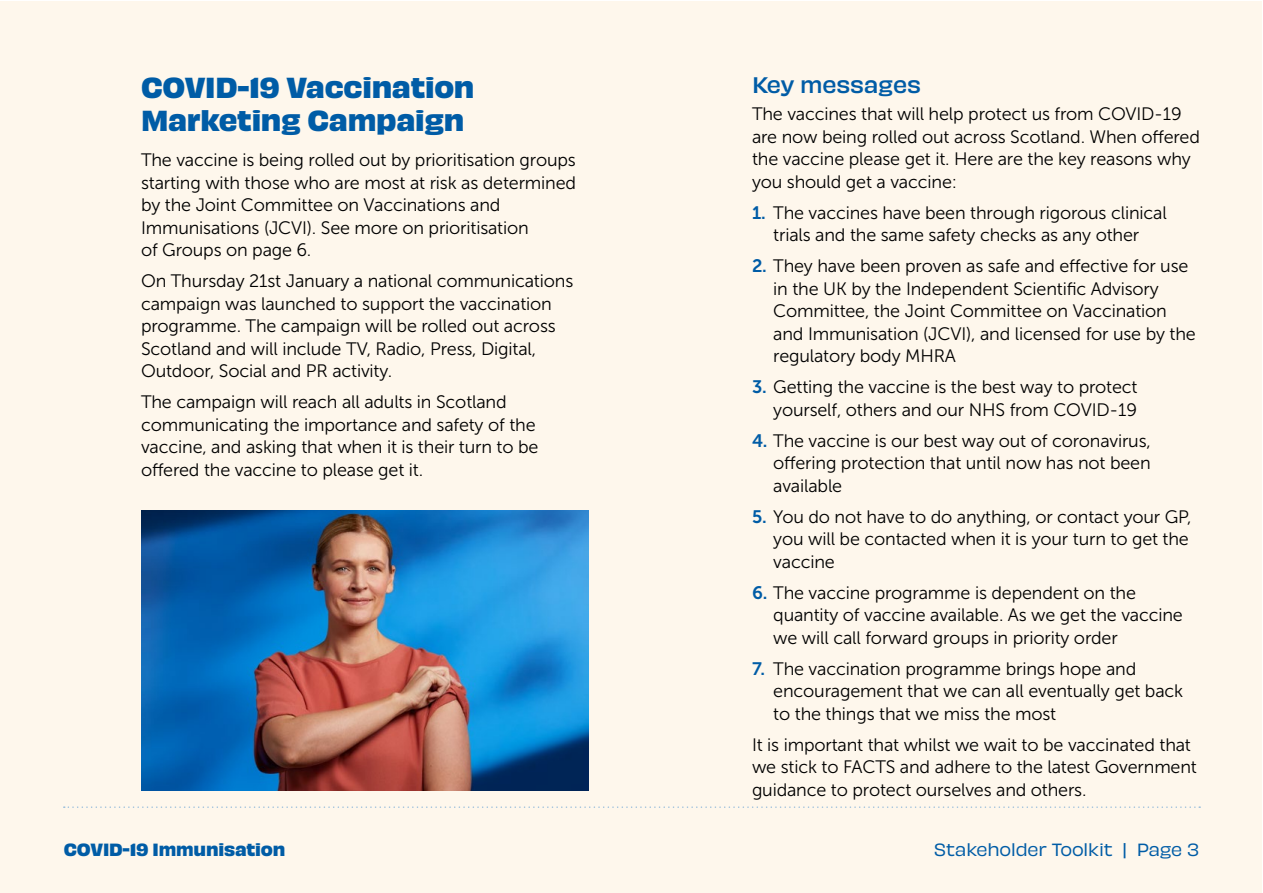
<style>
.page{position:relative;width:1263px;height:893px;background:#fff}
.page>*{position:absolute;margin:0;border:0;box-sizing:border-box;transform-origin:0 0}
.Heading_Level_02{font:700 27px/33px "Obviously";letter-spacing:-.01em;color:#005ca6}
.Heading_Level_03{font:500 21px "Obviously";letter-spacing:-.01em;color:#005ca6}
.body{font:18px/22.5px "Museo Sans 300";letter-spacing:-.01em;color:#000}
.t1{font:16.5px "Obviously";letter-spacing:-.01em;color:#005ca6}
.t2{font:700 16.5px "Obviously";letter-spacing:-.01em;color:#005ca6}
.s1{font-family:"Museo Sans 700";color:#005ca6}
</style>
<div class="page">
<div style="left:1px;top:1px;width:1261px;height:891px;background:#fef7ec"></div>
<svg style="left:64px;top:806px;width:1136px;height:2px"></svg>
<img style="left:141px;top:510px;width:448px;height:280px">
<p class="Heading_Level_02" style="left:141px;top:69px;width:335px">COVID-19 Vaccination<br>Marketing Campaign</p>
<p class="body" style="left:141px;top:149px;width:436px">The vaccine is being rolled out by prioritisation groups starting with those who are most at risk as determined by the Joint Committee on Vaccinations and Immunisations (JCVI). See more on prioritisation<br>of Groups on page 6.</p>
<p class="body" style="left:141px;top:270px;width:434px">On Thursday 21st January a national communications campaign was launched to support the vaccination programme. The campaign will be rolled out across Scotland and will include TV, Radio, Press, Digital, Outdoor, Social and PR activity.</p>
<p class="body" style="left:141px;top:391px;width:399px">The campaign will reach all adults in Scotland communicating the importance and safety of the vaccine, and asking that when it is their turn to be offered the vaccine to please get it.</p>
<p class="Heading_Level_03" style="left:752px;top:69px;width:171px">Key messages</p>
<p class="body" style="left:752px;top:103px;width:449px">The vaccines that will help protect us from COVID-19 are now being rolled out across Scotland. When offered the vaccine please get it. Here are the key reasons why you should get a vaccine:</p>
<p class="body" style="left:752px;top:201px;width:416px;text-align:center"><span class="s1">1.</span> The vaccines have been through rigorous clinical trials and the same safety checks as any other</p>
<p class="body" style="left:773px;top:255px;width:424px;text-indent:-21px"><span class="s1">2.</span> They have been proven as safe and effective for use in the UK by the Independent Scientific Advisory Committee, the Joint Committee on Vaccination and Immunisation (JCVI), and licensed for use by the regulatory body MHRA</p>
<p class="body" style="left:752px;top:376px;width:387px;text-align:right"><span class="s1">3.</span> Getting the vaccine is the best way to protect yourself, others and our NHS from COVID-19</p>
<p class="body" style="left:773px;top:429px;width:379px;text-align:justify;text-indent:-21px"><span class="s1">4.</span> The vaccine is our best way out of coronavirus, offering protection that until now has not been available</p>
<p class="body" style="left:773px;top:505px;width:420px;text-indent:-21px"><span class="s1">5.</span> You do not have to do anything, or contact your GP, you will be contacted when it is your turn to get the vaccine</p>
<p class="body" style="left:773px;top:581px;width:411px;text-indent:-21px"><span class="s1">6.</span> The vaccine programme is dependent on the quantity of vaccine available. As we get the vaccine we will call forward groups in priority order</p>
<p class="body" style="left:773px;top:657px;width:411px;text-indent:-21px"><span class="s1">7.</span> The vaccination programme brings hope and encouragement that we can all eventually get back to the things that we miss the most</p>
<p class="body" style="left:752px;top:733px;width:446px">It is important that whilst we wait to be vaccinated that we stick to FACTS and adhere to the latest Government guidance to protect ourselves and others.</p>
<p class="t2" style="left:64px;top:836px;width:223px">COVID-19 Immunisation</p>
<p class="t1" style="left:934px;top:837px;width:267px">Stakeholder Toolkit | Page 3</p>
</div>
